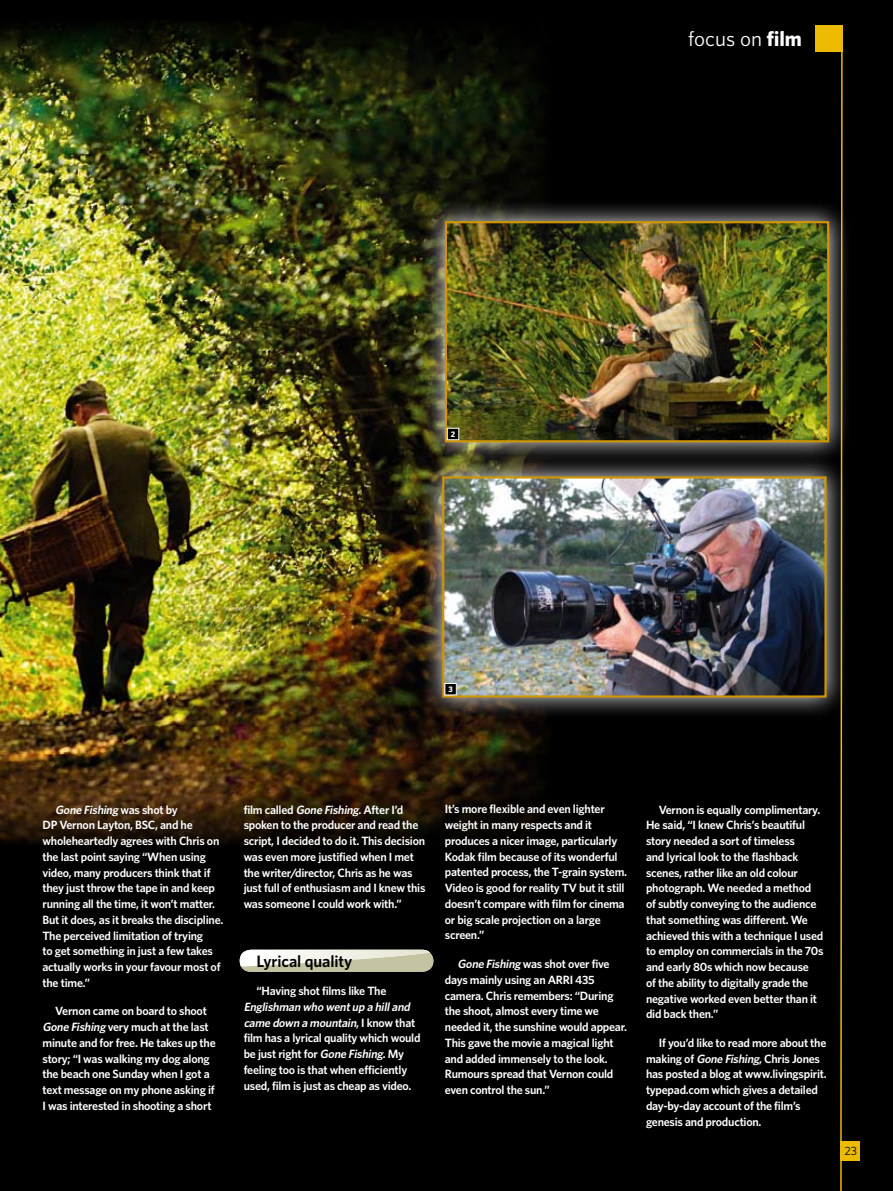
<style>
.page{position:relative;width:893px;height:1191px;background:#000}
.page>*{position:absolute;margin:0;border:0;box-sizing:border-box;transform-origin:0 0}
.t1{font:21px "Whitney";color:#fff}
.t2{font:600 16.5px "Whitney";letter-spacing:-.005em;color:#000}
.t3{font:600 12px/15.8px "Whitney";letter-spacing:-.02em;color:#fff}
.t4{font:12px "Whitney";color:#000}
.t5{font:700 8.1px "Whitney";color:#fff}
.s1{font-weight:700}
.s2{font-style:italic}
</style>
<div class="page">
<img style="left:0;top:22px;width:544px;height:822px">
<div style="left:841px;top:1141px;width:19px;height:19px;background:#ecba00"></div>
<div style="left:422px;top:198px;width:428px;height:265px;background:#fff;opacity:.93"></div>
<img style="left:448px;top:224px;width:378px;height:215px">
<div style="left:445px;top:221px;width:384px;height:221px;border:2px solid #d09500"></div>
<div style="left:815px;top:26px;width:28px;height:26px;background:#ecba00"></div>
<svg style="left:839px;top:25px;width:4px;height:1166px"></svg>
<div style="left:420px;top:454px;width:427px;height:264px;background:#fff;opacity:.93"></div>
<img style="left:445px;top:479px;width:379px;height:215px">
<div style="left:442px;top:476px;width:385px;height:221px;border:2px solid #d09500"></div>
<div style="left:445px;top:683px;width:11px;height:12px;background:#000"></div>
<div style="left:444px;top:683px;width:13px;height:12px;border:1px solid #fff"></div>
<div style="left:447px;top:428px;width:12px;height:12px;background:#000"></div>
<div style="left:447px;top:428px;width:12px;height:12px;border:1px solid #fff"></div>
<img style="left:246px;top:971px;width:181px;height:1px">
<svg style="left:240px;top:949px;width:193px;height:22px;background:#d4d4c1"></svg>
<h1 class="t1" style="left:688px;top:26px;width:115px">focus on <span class="s1">film</span></h1>
<p class="t5" style="left:451px;top:429px;width:6px">2</p>
<p class="t5" style="left:448px;top:684px;width:6px">3</p>
<p class="t3" style="left:43px;top:801px;width:182px;text-indent:13px"><span class="s2">Gone Fishing</span> w a s s h o t b y<br>DP Vernon Layton, BSC, and he wholeheartedly agrees with Chris on the last point saying “When using video, many producers think that if they just throw the tape in and keep running all the time, it won’t matter.<br>But it does, as it breaks the discipline.<br>The perceived limitation of trying<br>to get something in just a few takes actually works in your favour most of the time.”</p>
<p class="t3" style="left:43px;top:1003px;width:175px;text-align:center">Vernon came on board to shoot<br><span class="s2">Gone Fishing</span> very much at the last minute and for free. He takes up the story; “I was walking my dog along the beach one Sunday when I got a text message on my phone asking if<br>I was interested in shooting a short</p>
<p class="t3" style="left:244px;top:801px;width:183px">film called <span class="s2">Gone Fishing</span>. After I’d spoken to the producer and read the script, I decided to do it. This decision was even more justified when I met the writer/director, Chris as he was just full of enthusiasm and I knew this was someone I could work with.”</p>
<h2 class="t2" style="left:256px;top:951px;width:97px">Lyrical quality</h2>
<p class="t3" style="left:256px;top:982px;width:131px">“Having shot films like The</p>
<p class="t3" style="left:244px;top:998px;width:178px"><span class="s2">Englishman who wentup a hilland came down a mountain</span>, I k n o w t h a t film has a lyrical quality which would be just right for <span class="s2">Gone Fishing</span>. My feeling too is that when efficiently used, film is just as cheap as video.</p>
<p class="t3" style="left:445px;top:801px;width:184px">It’s more flexible and even lighter weight in many respects and it produces a nicer image, particularly<br>Kodak film because of its wonderful patented process, the T-grain system.<br>Video is good for reality TV but it still doesn’t compare with film for cinema or big scale projection on a large screen.”</p>
<p class="t3" style="left:445px;top:955px;width:184px;text-indent:13px"><span class="s2">Gone Fishing</span> was shot over five days mainly using an ARRI 435 camera. Chris remembers: “During the shoot, almost every time we needed it, the sunshine would appear.<br>This gave the movie a magical light and added immensely to the look.<br>Rumours spread that Vernon could even control the sun.”</p>
<p class="t3" style="left:646px;top:801px;width:179px;text-indent:13px">Vernon is equally complimentary.<br>He said, “I knew Chris’s beautiful story needed a sort of timeless<br>and lyrical look to the flashback scenes, rather like an old colour photograph. We needed a method of subtly conveying to the audience that something was different. We achieved this with a technique I used to employ on commercials in the 70s and early 80s which now because<br>of the ability to digitally grade the negative worked even better than it did back then.”</p>
<p class="t3" style="left:646px;top:1034px;width:182px;text-indent:13px">If you’d like to read more about the making of <span class="s2">Gone Fishing</span>, Chris Jones has posted a blog at www.livingspirit. typepad.com which gives a detailed day-by-day account of the film’s genesis and production.</p>
<p class="t4" style="left:844px;top:1143px;width:14px">23</p>
</div>
